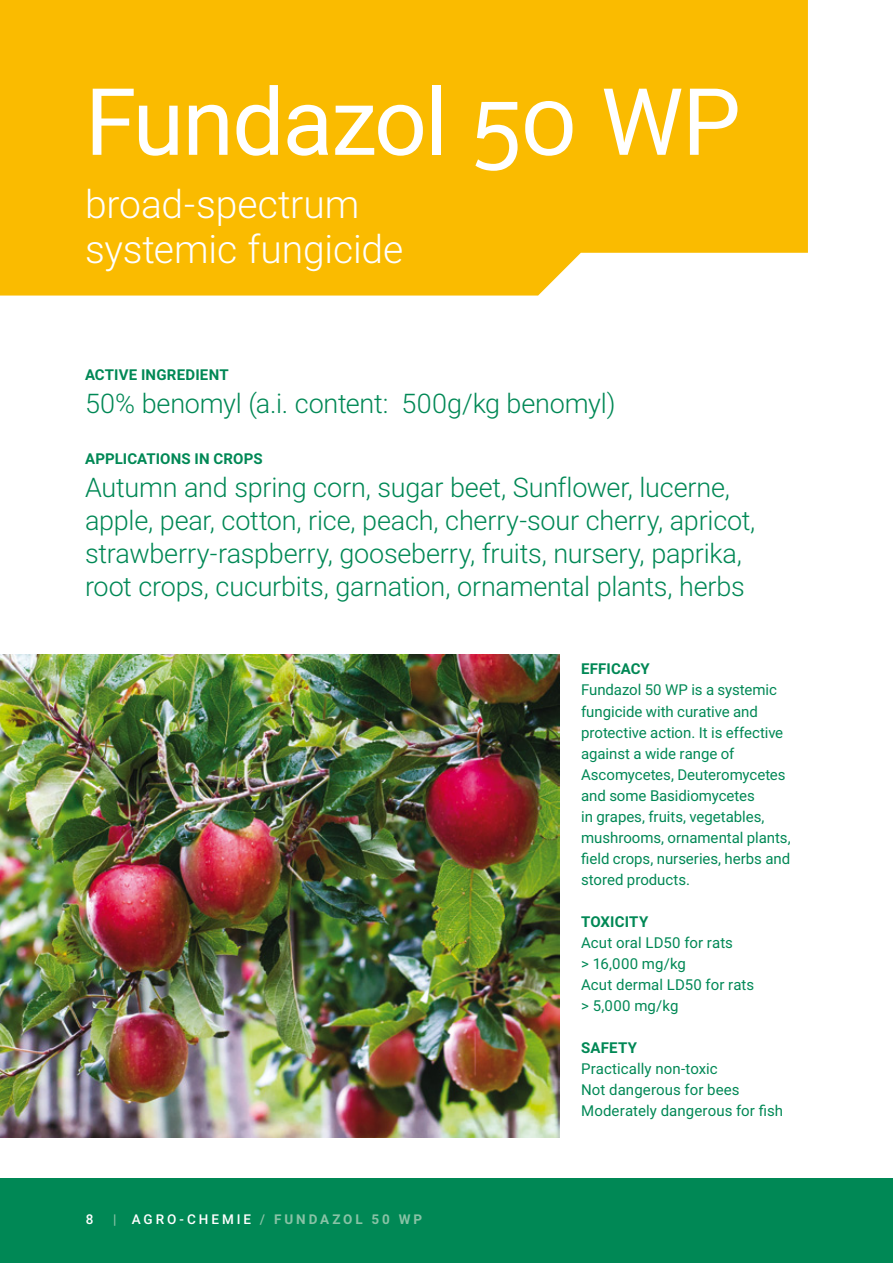
<style>
.page{position:relative;width:893px;height:1263px;background:#fff}
.page>*{position:absolute;margin:0;border:0;box-sizing:border-box;transform-origin:0 0}
.t1{font:93px "Roboto";letter-spacing:-.02em;color:#fff}
.t2{font:300 39px/45px "Roboto";color:#fff}
.t3{font:300 27px/33px "Roboto";letter-spacing:-.01em;color:#085}
.t4{font:15px/21px "Roboto";color:#085}
.t5{font:700 15px "Roboto";letter-spacing:.015em;color:#085}
.t6{font:700 13.5px "Roboto";letter-spacing:.215em;color:#88c2a5}
.t7{font:500 13.5px "Roboto";color:#fff}
.s1{font-weight:500}
.s2{font-weight:500;color:#fff}
</style>
<div class="page">
<div style="left:0;top:1178px;width:893px;height:85px;background:#085"></div>
<div style="left:0;top:0;width:808px;height:296px;background:#fabb00"></div>
<img style="left:0;top:655px;width:559px;height:483px">
<h1 class="t1" style="left:85px;top:57px;width:657px">Fundazol 50 WP</h1>
<h2 class="t2" style="left:85px;top:180px;width:320px">broad-spectrum systemic fungicide</h2>
<p class="t5" style="left:85px;top:364px;width:72px">ACTIVE INGR</p>
<p class="t5" style="left:177px;top:364px;width:54px">EDIENT</p>
<h3 class="t3" style="left:85px;top:386px;width:532px">50% benomyl (a.i. content: 500g/kg benomyl)</h3>
<p class="t5" style="left:85px;top:448px;width:87px">APPLICATIONS</p>
<p class="t5" style="left:195px;top:448px;width:30px">IN CROPS</p>
<p class="t3" style="left:85px;top:470px;width:672px">Autumn and spring corn, sugar beet, Sunflower, lucerne, apple, pear, cotton, rice, peach, cherry-sour cherry, apricot, strawberry-raspberry, gooseberry, fruits, nursery, paprika, root crops, cucurbits, garnation, ornamental plants, herbs</p>
<p class="t7" style="left:86px;top:1210px;width:9px">8</p>
<p class="t6" style="left:113px;top:1210px;width:310px"><span class="s1">|</span> <span class="s2">AGRO-CHEMIE</span> <span class="s1">/</span> FU NDAZOL 50 WP</p>
<p class="t5" style="left:581px;top:659px;width:41px">EFFICACY</p>
<p class="t4" style="left:581px;top:679px;width:211px">Fundazol 50 WP is a systemic fungicide with curative and protective action. It is effective against a wide range of<br>Ascomycetes, Deuteromycetes and some Basidiomycetes<br>in grapes, fruits, vegetables, mushrooms, ornamental plants, field crops, nurseries, herbs and stored products.</p>
<p class="t5" style="left:581px;top:911px;width:11px">TOX</p>
<p class="t5" style="left:610px;top:911px;width:38px">ICITY</p>
<p class="t4" style="left:581px;top:932px;width:175px">Acut oral LD50 for rats<br>&gt; 16,000 mg/kg<br>Acut dermal LD50 for rats &gt; 5,000 mg/kg</p>
<p class="t5" style="left:581px;top:1037px;width:56px">SAFETY</p>
<p class="t4" style="left:581px;top:1058px;width:204px">Practically non-toxic<br>Not dangerous for bees<br>Moderately dangerous for fish</p>
</div>
